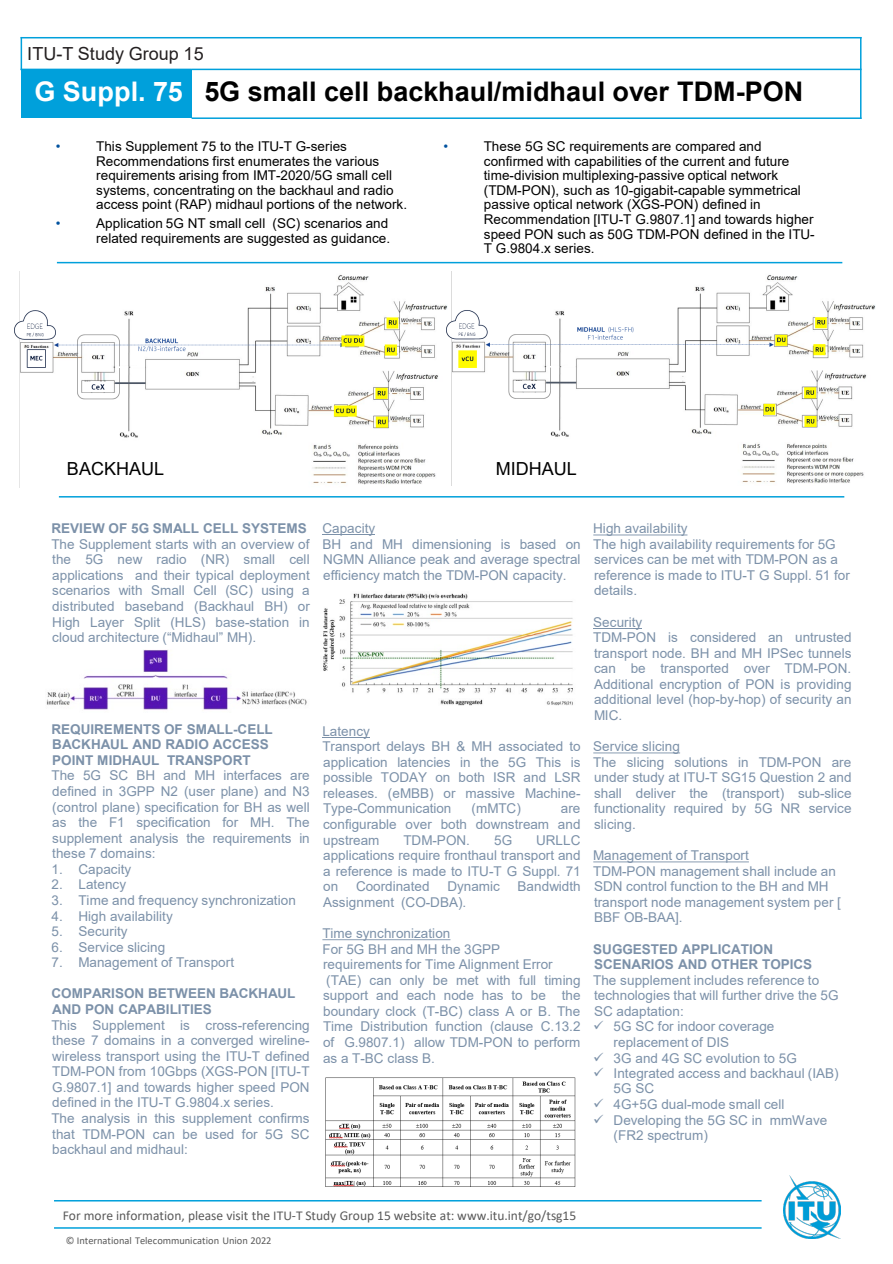
<style>
.page{position:relative;width:893px;height:1264px;background:#fff}
.page>*{position:absolute;margin:0;border:0;box-sizing:border-box;transform-origin:0 0}
.t1{font:700 27px "Arial";color:#000}
.t2{font:700 27px "Arial";color:#fff}
.t3{font:18px "Arial";letter-spacing:.005em;color:#231f20}
.t4{font:18px "Arial";color:#000}
.t5{font:13.5px/15.6px "Arial";letter-spacing:.005em;color:#7c91a9;text-align:justify}
.t6{font:13.5px/14.5px "Arial";letter-spacing:.005em;color:#000}
.t7{font:700 13.5px/15.6px "Arial";color:#7c91a9}
.t8{font:13.5px "Calibri";color:#595959}
.t9{font:13.5px "Arial";color:#00529f}
.t10{font:10.5px "Calibri";letter-spacing:-.005em;color:#595959}
</style>
<div class="page">
<div style="left:21px;top:69px;width:170px;height:49px;background:#00a0db"></div>
<hr style="left:191px;top:69px;width:670px;height:1px;background:#00a0db">
<hr style="left:21px;top:37px;width:1px;height:33px;background:#00a0db">
<hr style="left:860px;top:37px;width:1px;height:82px;background:#00a0db">
<hr style="left:21px;top:37px;width:840px;height:1px;background:#00a0db">
<hr style="left:191px;top:117px;width:670px;height:2px;background:#00a0db">
<hr style="left:54px;top:1226px;width:707px;height:2px;background:#00a0db">
<hr style="left:54px;top:1199px;width:707px;height:2px;background:#00a0db">
<hr style="left:59px;top:496px;width:785px;height:1px;background:#00a0db">
<hr style="left:57px;top:262px;width:785px;height:1px;background:#00a0db">
<img style="left:783px;top:1175px;width:57px;height:62px">
<hr style="left:322px;top:534px;width:53px;height:1px;background:#7c91a9">
<hr style="left:322px;top:736px;width:48px;height:1px;background:#7c91a9">
<svg style="left:322px;top:939px;width:128px;height:1px"></svg>
<svg style="left:593px;top:534px;width:94px;height:1px"></svg>
<hr style="left:593px;top:628px;width:49px;height:1px;background:#7c91a9">
<svg style="left:593px;top:752px;width:87px;height:1px"></svg>
<svg style="left:593px;top:861px;width:155px;height:1px"></svg>
<img style="left:15px;top:271px;width:431px;height:217px">
<img style="left:446px;top:271px;width:430px;height:215px">
<img style="left:46px;top:650px;width:261px;height:60px">
<img style="left:323px;top:593px;width:250px;height:113px">
<img style="left:325px;top:1077px;width:251px;height:110px">
<p class="t3" style="left:27px;top:41px;width:178px">ITU-T Study Group 15</p>
<p class="t2" style="left:34px;top:72px;width:150px">G Suppl. 75</p>
<p class="t1" style="left:204px;top:72px;width:600px">5G small cell backhaul/midhaul over TDM-PON</p>
<p class="t9" style="left:56px;top:137px;width:6px">•</p>
<p class="t6" style="left:96px;top:139px;width:312px">This Supplement 75 to the ITU-T G-series Recommendations first enumerates the various requirements arising from IMT-2020/5G small cell systems, concentrating on the backhaul and radio access point (RAP) midhaul portions of the network.</p>
<p class="t9" style="left:56px;top:214px;width:6px">•</p>
<p class="t6" style="left:96px;top:216px;width:295px">Application 5G NT small cell (SC) scenarios and related requirements are suggested as guidance.</p>
<p class="t9" style="left:443px;top:137px;width:6px">•</p>
<p class="t6" style="left:484px;top:139px;width:332px">These 5G SC requirements are compared and confirmed with capabilities of the current and future time-division multiplexing-passive optical network (TDM-PON), such as 10-gigabit-capable symmetrical passive optical network (XGS-PON) defined in Recommendation [ITU-T G.9807.1] and towards higher speed PON such as 50G TDM-PON defined in the ITU-T G.9804.x series.</p>
<p class="t4" style="left:67px;top:456px;width:99px">BACKHAUL</p>
<p class="t4" style="left:495px;top:456px;width:82px">MIDHAUL</p>
<p class="t7" style="left:51px;top:520px;width:257px">REVIEW OF 5G SMALL CELL SYSTEMS</p>
<p class="t5" style="left:51px;top:536px;width:260px">The Supplement starts with an overview of the 5G new radio (NR) small cell applications and their typical deployment scenarios with Small Cell (SC) using a distributed baseband (Backhaul BH) or High Layer Split (HLS) base-station in cloud architecture (“Midhaul” MH).</p>
<p class="t5" style="left:322px;top:520px;width:54px">Capacity</p>
<p class="t5" style="left:322px;top:536px;width:260px">BH and MH dimensioning is based on NGMN Alliance peak and average spectral efficiency match the TDM-PON capacity.</p>
<p class="t7" style="left:52px;top:721px;width:223px">REQUIREMENTS OF SMALL-CELL<br>BACKHAUL AND RADIO ACCESS<br>POINT MIDHAUL TRANSPORT</p>
<p class="t5" style="left:52px;top:767px;width:260px">The 5G SC BH and MH interfaces are defined in 3GPP N2 (user plane) and N3 (control plane) specification for BH as well as the F1 specification for MH. The supplement analysis the requirements in these 7 domains:</p>
<p class="t5" style="left:51px;top:861px;width:81px">1. Capacity</p>
<p class="t5" style="left:51px;top:876px;width:76px">2. Latency</p>
<p class="t5" style="left:51px;top:892px;width:246px">3. Time and frequency synchronization</p>
<p class="t5" style="left:51px;top:907px;width:123px">4. High availability</p>
<p class="t5" style="left:51px;top:923px;width:78px">5. Security</p>
<p class="t5" style="left:51px;top:938px;width:115px">6. Service slicing</p>
<p class="t5" style="left:51px;top:954px;width:184px">7. Management of Transport</p>
<p class="t7" style="left:51px;top:985px;width:245px">COMPARISON BETWEEN BACKHAUL<br>AND PON CAPABILITIES</p>
<p class="t5" style="left:51px;top:1016px;width:260px">This Supplement is cross-referencing these 7 domains in a converged wireline&shy;wireless transport using the ITU-T defined TDM-PON from 10Gbps (XGS-PON [ITU-T G.9807.1] and towards higher speed PON defined in the ITU-T G.9804.x series.</p>
<p class="t5" style="left:51px;top:1109px;width:260px">The analysis in this supplement confirms that TDM-PON can be used for 5G SC backhaul and midhaul:</p>
<p class="t5" style="left:322px;top:722px;width:49px">Latency</p>
<p class="t5" style="left:322px;top:738px;width:260px">Transport delays BH &amp; MH associated to application latencies in the 5G This is possible TODAY on both ISR and LSR releases. (eMBB) or massive Machine-Type-Communication</p>
<p class="t5" style="left:471px;top:800px;width:51px">(mMTC)</p>
<p class="t5" style="left:323px;top:800px;width:259px;text-indent:238px">are configurable over both downstream and upstream</p>
<p class="t5" style="left:403px;top:831px;width:68px">TDM-PON.</p>
<p class="t5" style="left:494px;top:831px;width:20px">5G</p>
<p class="t5" style="left:323px;top:831px;width:259px;text-indent:213px">URLLC applications require fronthaul transport and a reference is made to ITU-T G Suppl. 71 on</p>
<p class="t5" style="left:356px;top:878px;width:75px">Coordinated</p>
<p class="t5" style="left:447px;top:878px;width:54px">Dynamic</p>
<p class="t5" style="left:517px;top:878px;width:64px">Bandwidth</p>
<p class="t5" style="left:323px;top:893px;width:145px">Assignment (CO-DBA).</p>
<p class="t5" style="left:322px;top:925px;width:129px">Time synchronization</p>
<p class="t5" style="left:322px;top:940px;width:232px">For 5G BH and MH the 3GPP requirements for Time Alignment Error</p>
<p class="t5" style="left:323px;top:971px;width:259px">(TAE) can only be met with full timing support and each node has to be the boundary clock (T-BC) class A or B. The Time Distribution function (clause C.13.2 of G.9807.1) allow TDM-PON to perform as a T-BC class B.</p>
<p class="t5" style="left:593px;top:520px;width:96px">High availability</p>
<p class="t5" style="left:593px;top:536px;width:258px;text-align:left">The high availability requirements for 5G services can be met with TDM-PON as a reference is made to ITU-T G Suppl. 51 for details.</p>
<p class="t5" style="left:593px;top:614px;width:51px">Security</p>
<p class="t5" style="left:593px;top:629px;width:260px">TDM-PON is considered an untrusted transport node. BH and MH IPSec tunnels can be transported over TDM-PON.<br>Additional encryption of PON is providing additional level (hop-by-hop) of security an MIC.</p>
<p class="t5" style="left:593px;top:738px;width:88px">Service slicing</p>
<p class="t5" style="left:593px;top:754px;width:260px">The slicing solutions in TDM-PON are under study at ITU-T SG15 Question 2 and shall deliver the (transport) sub-slice functionality required by 5G NR service slicing.</p>
<p class="t5" style="left:593px;top:847px;width:157px">Management of Transport</p>
<p class="t5" style="left:593px;top:862px;width:249px;text-align:left">TDM-PON management shall include an<br>SDN control function to the BH and MH transport node management system per [<br>BBF OB-BAA].</p>
<p class="t7" style="left:593px;top:941px;width:220px">SUGGESTED APPLICATION<br>SCENARIOS AND OTHER TOPICS</p>
<p class="t5" style="left:593px;top:971px;width:247px;text-align:left">The supplement includes reference to technologies that will further drive the 5G<br>SC adaptation:</p>
<p class="t5" style="left:613px;top:1018px;width:162px;text-indent:-20px">✓ 5G SC for indoor coverage replacement of DIS</p>
<p class="t5" style="left:593px;top:1049px;width:205px">✓ 3G and 4G SC evolution to 5G</p>
<p class="t5" style="left:613px;top:1065px;width:226px;text-indent:-20px">✓ Integrated access and backhaul (IAB)<br>5G SC</p>
<p class="t5" style="left:593px;top:1096px;width:193px">✓ 4G+5G dual-mode small cell</p>
<p class="t5" style="left:613px;top:1111px;width:215px;text-indent:-20px">✓ Developing the 5G SC in mmWave (FR2 spectrum)</p>
<p class="t8" style="left:63px;top:1205px;width:515px">For more information, please visit the ITU-T Study Group 15 website at: www.itu.int/go/tsg15</p>
<p class="t10" style="left:66px;top:1232px;width:207px">© International Telecommunication Union 2022</p>
</div>
